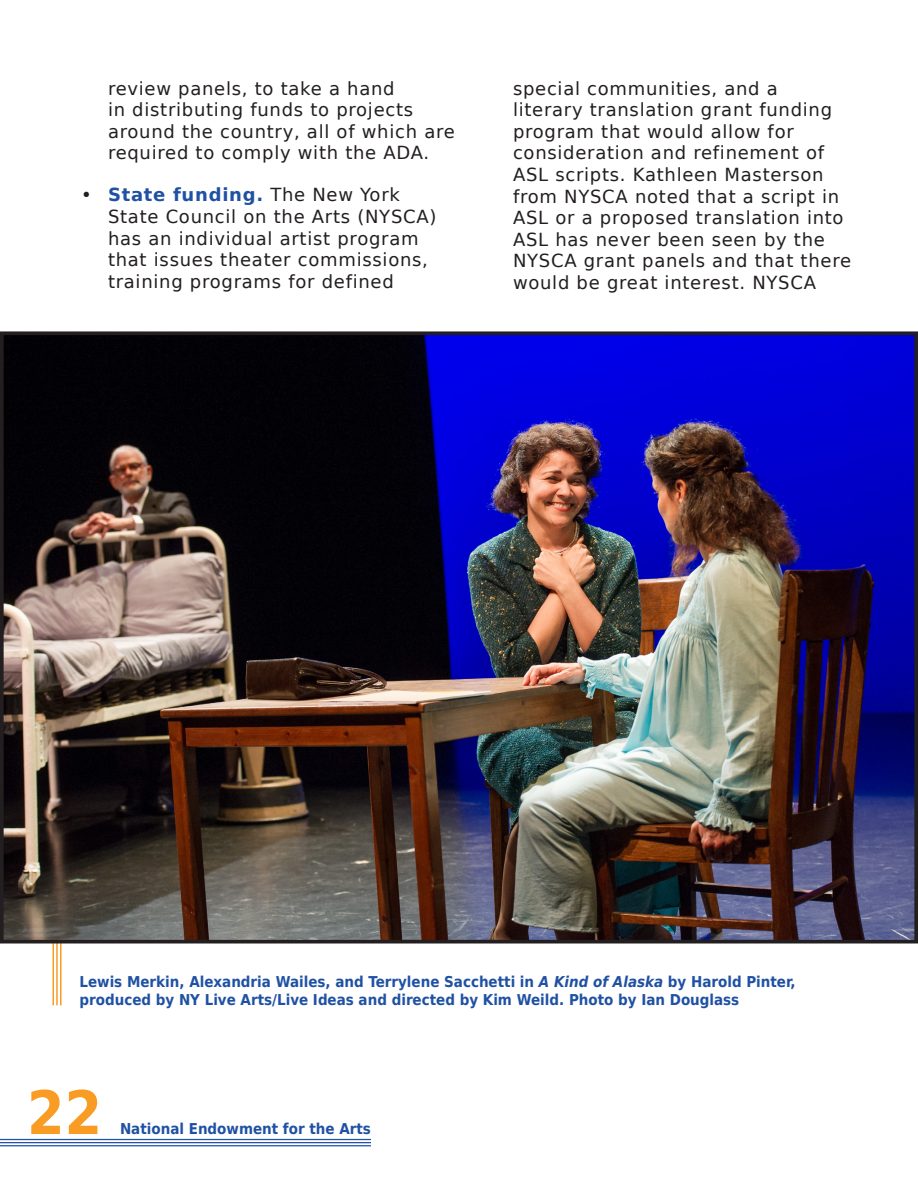
<style>
.page{position:relative;width:918px;height:1188px;background:#fff}
.page>*{position:absolute;margin:0;border:0;box-sizing:border-box;transform-origin:0 0}
.t1{font:700 60px "DejaVu Sans Condensed";color:#f89c24}
.t2{font:18px/21.6px "DejaVu Sans";letter-spacing:.04em;color:#231f20}
.t3{font:700 15px/18px "DejaVu Sans Condensed";color:#1f51a3}
.s1{font-weight:700;color:#1f51a3}
.s2{font-style:italic}
</style>
<div class="page">
<hr style="left:0;top:1139px;width:371px;height:1px;background:#1f51a3">
<hr style="left:0;top:1142px;width:371px;height:1px;background:#1f51a3">
<hr style="left:0;top:1145px;width:371px;height:1px;background:#1f51a3">
<hr style="left:60px;top:843px;width:2px;height:162px;background:#f89c24">
<hr style="left:56px;top:843px;width:2px;height:162px;background:#f89c24">
<hr style="left:52px;top:843px;width:2px;height:162px;background:#f89c24">
<img style="left:5px;top:336px;width:908px;height:603px">
<div style="left:0;top:331px;width:918px;height:613px;border:4px solid #231f20"></div>
<p class="t2" style="left:108px;top:77px;width:348px">review panels, to take a hand<br>in distributing funds to projects around the country, all of which are required to comply with the ADA.</p>
<p class="t2" style="left:108px;top:184px;width:330px;text-indent:-27px">• <span class="s1">State funding.</span> The New York<br>State Council on the Arts (NYSCA) has an individual artist program that issues theater commissions, training programs for defined</p>
<p class="t2" style="left:513px;top:77px;width:340px">special communities, and a literary translation grant funding program that would allow for consideration and refinement of<br>ASL scripts. Kathleen Masterson from NYSCA noted that a script in<br>ASL or a proposed translation into<br>ASL has never been seen by the<br>NYSCA grant panels and that there would be great interest. NYSCA</p>
<p class="t3" style="left:80px;top:973px;width:718px">Lewis Merkin, Alexandria Wailes, and Terrylene Sacchetti in <span class="s2">A Kind of Alaska</span> by Harold Pinter, produced by NY Live Arts/Live Ideas and directed by Kim Weild. Photo by Ian Douglass</p>
<h1 class="t1" style="left:27px;top:1064px;width:77px">22</h1>
<p class="t3" style="left:120px;top:1119px;width:252px">National Endowment for the Arts</p>
</div>
